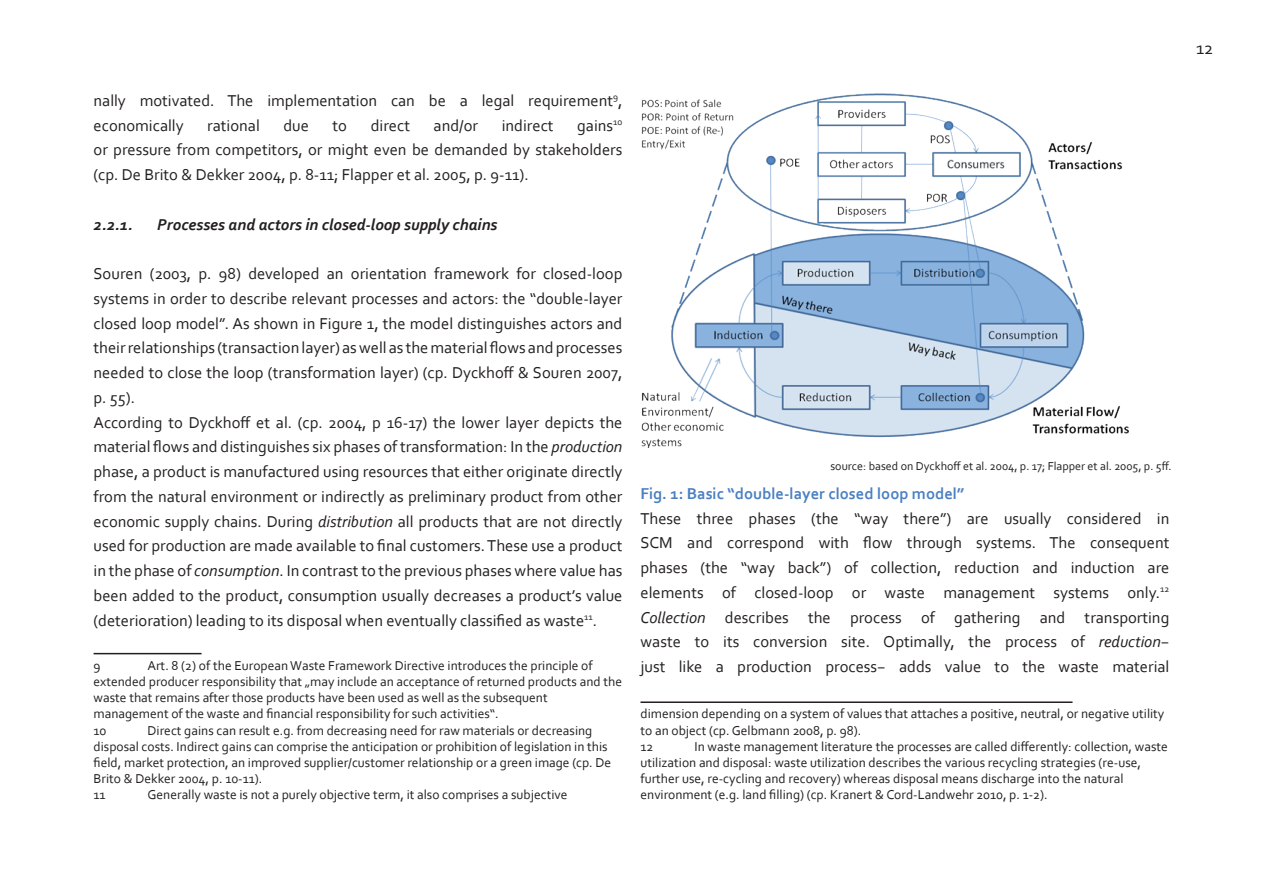
<style>
.page{position:relative;width:1263px;height:893px;background:#fff}
.page>*{position:absolute;margin:0;border:0;box-sizing:border-box;transform-origin:0 0}
.t1{font:18px "Corbel";color:#231f20}
.t2{font:16.5px/24.8px "Corbel";color:#231f20}
.t3{font:italic 700 16.5px "Corbel";color:#231f20}
.t4{font:700 16.5px "Corbel";color:#4a80c2}
.t5{font:13.5px/16.2px "Corbel";color:#231f20}
.t6{font:12px "Corbel";color:#231f20}
.s1{font-style:italic}
</style>
<div class="page">
<hr style="left:94px;top:653px;width:108px;height:1px;background:#231f20">
<img style="left:641px;top:94px;width:488px;height:353px">
<hr style="left:640px;top:701px;width:432px;height:2px;background:#231f20">
<p class="t2" style="left:94px;top:88px;width:530px">nally motivated. The implementation can be a legal requirement<sup>9</sup>, economically</p>
<p class="t2" style="left:207px;top:112px;width:54px">rational</p>
<p class="t2" style="left:283px;top:112px;width:27px">due</p>
<p class="t2" style="left:333px;top:112px;width:16px">to</p>
<p class="t2" style="left:371px;top:112px;width:41px">direct</p>
<p class="t2" style="left:434px;top:112px;width:46px">and/or</p>
<p class="t2" style="left:502px;top:112px;width:53px">indirect</p>
<p class="t2" style="left:94px;top:112px;width:530px;text-align:justify;text-indent:484px">gains<sup>10 </sup>or pressure from competitors, or might even be demanded by stakeholders (cp. De Brito &amp; Dekker 2004, p. 8-11; Flapper et al. 2005, p. 9-11).</p>
<p class="t3" style="left:94px;top:214px;width:41px">2.2.1.</p>
<p class="t3" style="left:157px;top:214px;width:342px">Processes and actors in closed-loop supply chains</p>
<p class="t2" style="left:94px;top:261px;width:530px">Souren (2003, p. 98) developed an orientation framework for closed-loop systems in order to describe relevant processes and actors: the “double-layer closed loop model”. As shown in Figure 1, the model distinguishes actors and their relationships (transaction layer) as well as the material flows and processes needed to close the loop (transformation layer) (cp. Dyckhoff &amp; Souren 2007, p. 55).<br>According to Dyckhoff et al. (cp. 2004, p 16-17) the lower layer depicts the material flows and distinguishes six phases of transformation: In the <span class="s1">production </span>phase, a product is manufactured using resources that either originate directly from the natural environment or indirectly as preliminary product from other economic supply chains. During <span class="s1">distribution</span> all products that are not directly used for production are made available to final customers. These use a product in the phase of <span class="s1">consumption</span>. In contrast to the previous phases where value has been added to the product, consumption usually decreases a product’s value (deterioration) leading to its disposal when eventually classified as waste<sup>11</sup>.</p>
<p class="t5" style="left:94px;top:657px;width:9px">9</p>
<p class="t5" style="left:94px;top:657px;width:530px;text-indent:54px">Art. 8 (2) of the European Waste Framework Directive introduces the principle of extended producer responsibility that „may include an acceptance of returned products and the waste that remains after those products have been used as well as the subsequent management of the waste and financial responsibility for such activities“.<br>10</p>
<p class="t5" style="left:94px;top:722px;width:519px;text-indent:54px">Direct gains can result e.g. from decreasing need for raw materials or decreasing disposal costs. Indirect gains can comprise the anticipation or prohibition of legislation in this field, market protection, an improved supplier/customer relationship or a green image (cp. De Brito &amp; Dekker 2004, p. 10-11).<br>11</p>
<p class="t5" style="left:148px;top:786px;width:421px">Generally waste is not a purely objective term, it also comprises a subjective</p>
<p class="t6" style="left:830px;top:459px;width:343px">source: based on Dyckhoff et al. 2004, p. 17; Flapper et al. 2005, p. 5ff.</p>
<p class="t4" style="left:640px;top:483px;width:325px">Fig. 1: Basic “double-layer closed loop model”</p>
<p class="t2" style="left:640px;top:505px;width:530px;text-align:justify">These three phases (the “way there”) are usually considered in SCM and correspond with flow through systems. The consequent phases (the “way back”) of collection, reduction and induction are elements of closed-loop or waste management systems only.<sup>12<br></sup><span class="s1">Collection</span> describes the process of gathering and transporting waste to its conversion site. Optimally, the process of <span class="s1">reduction</span>− just like a production process− adds value to the waste material</p>
<p class="t5" style="left:640px;top:705px;width:525px">dimension depending on a system of values that attaches a positive, neutral, or negative utility to an object (cp. Gelbmann 2008, p. 98).<br>12</p>
<p class="t5" style="left:640px;top:738px;width:529px;text-indent:54px">In waste management literature the processes are called differently: collection, waste utilization and disposal: waste utilization describes the various recycling strategies (re-use, further use, re-cycling and recovery) whereas disposal means discharge into the natural environment (e.g. land filling) (cp. Kranert &amp; Cord-Landwehr 2010, p. 1-2).</p>
<p class="t1" style="left:1196px;top:37px;width:19px">12</p>
</div>
